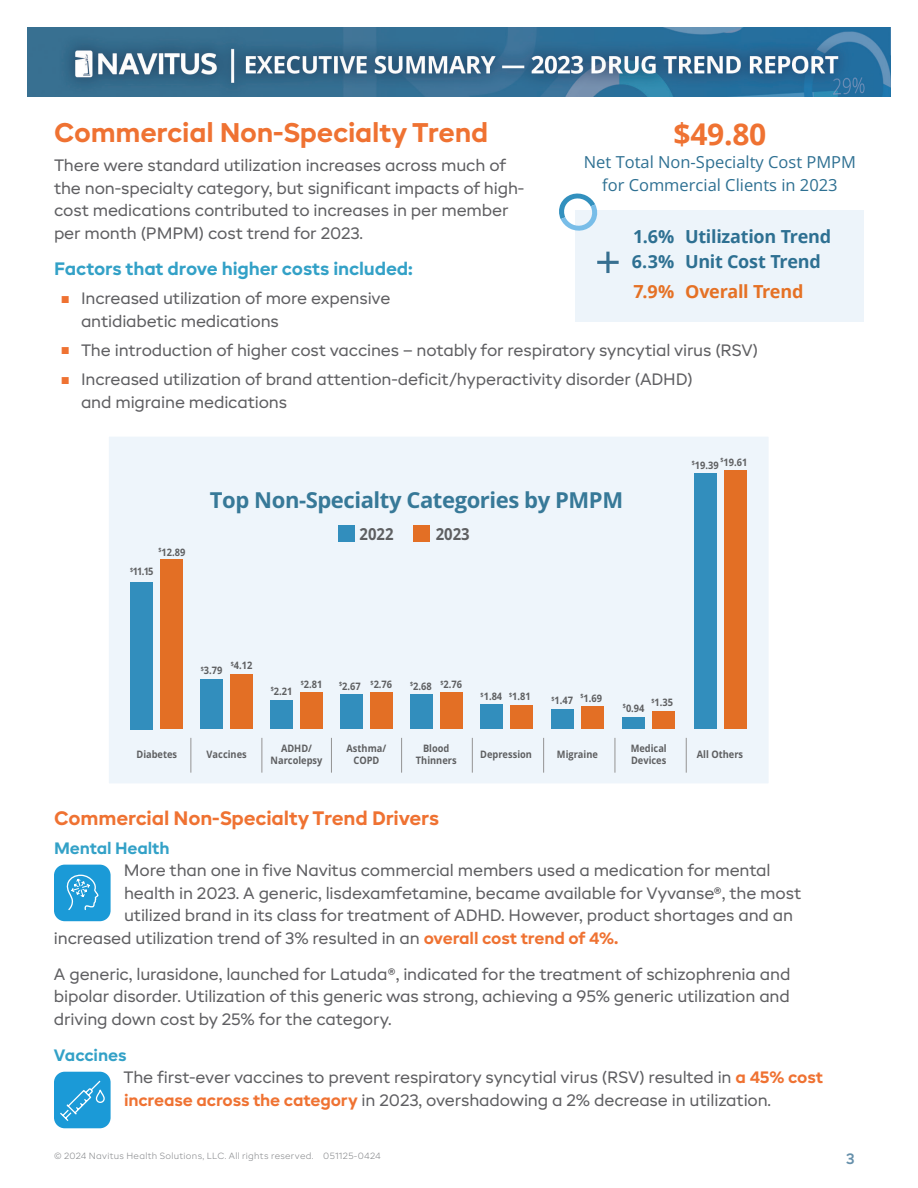
<style>
.page{position:relative;width:918px;height:1188px;background:#fff}
.page>*{position:absolute;margin:0;border:0;box-sizing:border-box;transform-origin:0 0}
.t1{font:700 30px "Open Sans";color:#ef7232}
.t2{font:700 27px "BR Candor";letter-spacing:-.01em;color:#ef7232}
.t3{font:700 22.05px "Open Sans";letter-spacing:-.02em;color:#377998}
.t4{font:700 19.5px "BR Candor";letter-spacing:-.01em;color:#ef7232}
.t5{font:700 18px "Open Sans";letter-spacing:-.015em;color:#2e7092}
.t6{font:700 18px "BR Candor";letter-spacing:-.01em;color:#33a1c7}
.t7{font:700 18px "Open Sans";letter-spacing:-.015em;color:#e57125}
.t8{font:16.5px/22.5px "BR Candor";letter-spacing:-.01em;color:#5f5f62}
.t9{font:16.5px/22.8px "Open Sans";color:#2e7092;text-align:center}
.t10{font:700 16.5px "BR Candor";letter-spacing:-.01em;color:#33a1c7}
.t11{font:700 16.5px "Open Sans";color:#5e5f61;scale:.9 1}
.t12{font:600 15px "BR Candor";color:#6690ab}
.t13{font:700 10.35px/12.3px "Open Sans";color:#5e5f61;text-align:center;scale:.9 1}
.t14{font:300 9px "BR Candor";letter-spacing:.03em;color:#848689}
.t15{font:700 6px "Open Sans";color:#5e5f61;scale:.9 1}
.s1{font-family:"Arial";font-size:15px;color:#ef7232}
.s2{font-weight:700;color:#ef7232}
</style>
<div class="page">
<div style="left:108px;top:436px;width:661px;height:348px;background:#eef5fb"></div>
<div style="left:576px;top:210px;width:288px;height:112px;background:#edf4fa"></div>
<img style="left:27px;top:27px;width:864px;height:69px">
<svg style="left:559px;top:193px;width:39px;height:40px"></svg>
<svg style="left:597px;top:252px;width:22px;height:21px"></svg>
<div style="left:161px;top:560px;width:22px;height:169px;background:#e36f25"></div>
<div style="left:131px;top:582px;width:22px;height:147px;background:#328ebd"></div>
<div style="left:231px;top:674px;width:22px;height:55px;background:#e36f25"></div>
<div style="left:201px;top:680px;width:22px;height:49px;background:#328ebd"></div>
<div style="left:480px;top:704px;width:23px;height:25px;background:#328ebd"></div>
<div style="left:300px;top:692px;width:23px;height:37px;background:#e36f25"></div>
<div style="left:270px;top:700px;width:23px;height:29px;background:#328ebd"></div>
<div style="left:370px;top:692px;width:23px;height:37px;background:#e36f25"></div>
<div style="left:341px;top:695px;width:22px;height:34px;background:#328ebd"></div>
<div style="left:440px;top:692px;width:22px;height:37px;background:#e36f25"></div>
<div style="left:410px;top:695px;width:22px;height:34px;background:#328ebd"></div>
<div style="left:510px;top:705px;width:22px;height:24px;background:#e36f25"></div>
<hr style="left:191px;top:738px;width:1px;height:35px;background:#949393">
<hr style="left:262px;top:738px;width:1px;height:35px;background:#949393">
<hr style="left:331px;top:738px;width:1px;height:35px;background:#949393">
<hr style="left:401px;top:738px;width:1px;height:35px;background:#949393">
<hr style="left:472px;top:738px;width:1px;height:35px;background:#949393">
<div style="left:581px;top:706px;width:23px;height:23px;background:#e36f25"></div>
<div style="left:551px;top:709px;width:22px;height:20px;background:#328ebd"></div>
<hr style="left:543px;top:738px;width:1px;height:35px;background:#949393">
<div style="left:652px;top:712px;width:23px;height:17px;background:#e36f25"></div>
<div style="left:623px;top:717px;width:22px;height:12px;background:#328ebd"></div>
<hr style="left:615px;top:738px;width:1px;height:35px;background:#949393">
<div style="left:724px;top:470px;width:22px;height:259px;background:#e36f25"></div>
<div style="left:694px;top:474px;width:22px;height:255px;background:#328ebd"></div>
<hr style="left:686px;top:738px;width:1px;height:35px;background:#949393">
<div style="left:414px;top:526px;width:16px;height:16px;background:#e36f25"></div>
<div style="left:339px;top:526px;width:16px;height:16px;background:#328ebd"></div>
<div style="left:54px;top:865px;width:57px;height:56px;background:#1b9ad7;border-radius:11px"></div>
<svg style="left:66px;top:874px;width:33px;height:36px"></svg>
<div style="left:54px;top:1072px;width:57px;height:56px;background:#1b9ad7;border-radius:11px"></div>
<svg style="left:60px;top:1080px;width:45px;height:41px"></svg>
<h2 class="t2" style="left:54px;top:116px;width:436px">Commercial Non-Specialty Trend</h2>
<p class="t8" style="left:54px;top:154px;width:472px">There were standard utilization increases across much of the non-specialty category, but significant impacts of high&shy;cost medications contributed to increases in per member per month (PMPM) cost trend for 2023.</p>
<h4 class="t6" style="left:54px;top:257px;width:360px">Factors that drove higher costs included:</h4>
<p class="t8" style="left:81px;top:287px;width:311px;text-indent:-20px"><span class="s1">■</span> Increased utilization of more expensive antidiabetic medications</p>
<h2 class="t1" style="left:674px;top:113px;width:94px">$49.80</h2>
<p class="t9" style="left:584px;top:150px;width:274px">Net Total Non-Specialty Cost PMPM for Commercial Clients in 2023</p>
<p class="t5" style="left:633px;top:224px;width:199px">1.6% Utilization Trend</p>
<p class="t5" style="left:632px;top:249px;width:191px">6.3% Unit Cost Trend</p>
<h4 class="t7" style="left:634px;top:279px;width:171px">7.9% Overall Trend</h4>
<p class="t8" style="left:61px;top:339px;width:699px"><span class="s1">■</span> The introduction of higher cost vaccines – notably for respiratory syncytial virus (RSV)</p>
<p class="t8" style="left:81px;top:368px;width:613px;text-indent:-20px"><span class="s1">■</span> Increased utilization of brand attention-deficit/hyperactivity disorder (ADHD) and migraine medications</p>
<p class="t13" style="left:158px;top:546px;width:31px"><sup>$</sup>12.89</p>
<p class="t13" style="left:130px;top:565px;width:28px"><sup>$</sup>11.15</p>
<p class="t3" style="left:210px;top:485px;width:415px">Top Non-Specialty Categories by PMPM</p>
<p class="t11" style="left:360px;top:523px;width:39px">2022</p>
<p class="t11" style="left:436px;top:523px;width:39px">2023</p>
<p class="t15" style="left:721px;top:456px;width:5px">$</p>
<p class="t15" style="left:692px;top:459px;width:5px">$</p>
<p class="t13" style="left:724px;top:455px;width:28px">19.61</p>
<p class="t13" style="left:695px;top:458px;width:28px">19.39</p>
<p class="t13" style="left:136px;top:748px;width:47px">Diabetes</p>
<p class="t15" style="left:231px;top:660px;width:5px">$</p>
<p class="t15" style="left:201px;top:664px;width:5px">$</p>
<p class="t13" style="left:234px;top:659px;width:22px">4.12</p>
<p class="t13" style="left:204px;top:664px;width:22px">3.79</p>
<p class="t13" style="left:271px;top:684px;width:25px"><sup>$</sup>2.21</p>
<p class="t13" style="left:301px;top:678px;width:25px"><sup>$</sup>2.81</p>
<p class="t13" style="left:339px;top:680px;width:25px"><sup>$</sup>2.67</p>
<p class="t13" style="left:374px;top:678px;width:22px">2.76</p>
<p class="t15" style="left:440px;top:678px;width:5px">$</p>
<p class="t15" style="left:371px;top:678px;width:5px">$</p>
<p class="t13" style="left:410px;top:679px;width:59px"><sup>$</sup>2.68 2.76</p>
<p class="t13" style="left:481px;top:690px;width:25px"><sup>$</sup>1.84</p>
<p class="t13" style="left:509px;top:690px;width:25px"><sup>$</sup>1.81</p>
<p class="t13" style="left:207px;top:748px;width:46px">Vaccines</p>
<p class="t13" style="left:347px;top:741px;width:46px">Asthma/<br>COPD</p>
<p class="t13" style="left:416px;top:741px;width:47px">Blood<br>Thinners</p>
<p class="t13" style="left:271px;top:741px;width:59px">ADHD/<br>Narcolepsy</p>
<p class="t13" style="left:480px;top:748px;width:59px">Depression</p>
<p class="t15" style="left:581px;top:692px;width:5px">$</p>
<p class="t13" style="left:551px;top:693px;width:58px"><sup>$</sup>1.47 1.69</p>
<p class="t13" style="left:557px;top:748px;width:47px">Migraine</p>
<p class="t15" style="left:652px;top:697px;width:5px">$</p>
<p class="t15" style="left:623px;top:702px;width:5px">$</p>
<p class="t13" style="left:655px;top:696px;width:22px">1.35</p>
<p class="t13" style="left:626px;top:702px;width:22px">0.94</p>
<p class="t13" style="left:631px;top:741px;width:42px;text-align:left">Medical<br>Devices</p>
<p class="t13" style="left:697px;top:748px;width:53px">All Others</p>
<h3 class="t4" style="left:54px;top:806px;width:387px">Commercial Non-Specialty Trend Drivers</h3>
<p class="t10" style="left:54px;top:838px;width:117px">Mental Health</p>
<p class="t8" style="left:124px;top:859px;width:648px">More than one in five Navitus commercial members used a medication for mental</p>
<p class="t8" style="left:124px;top:882px;width:679px">health in 2023. A generic, lisdexamfetamine, became available for Vyvanse®, the most</p>
<p class="t8" style="left:124px;top:904px;width:671px">utilized brand in its class for treatment of ADHD. However, product shortages and an</p>
<p class="t8" style="left:54px;top:927px;width:566px">increased utilization trend of 3% resulted in an <span class="s2">overall cost trend of 4%.</span></p>
<p class="t8" style="left:54px;top:963px;width:738px;text-align:justify">A generic, lurasidone, launched for Latuda®, indicated for the treatment of schizophrenia and bipolar disorder. Utilization of this generic was strong, achieving a 95% generic utilization and driving down cost by 25% for the category.</p>
<p class="t10" style="left:54px;top:1045px;width:74px">Vaccines</p>
<p class="t8" style="left:123px;top:1066px;width:701px">The first-ever vaccines to prevent respiratory syncytial virus (RSV) resulted in <span class="s2">a 45% cost increase across the category</span> in 2023, overshadowing a 2% decrease in utilization.</p>
<p class="t14" style="left:54px;top:1151px;width:328px">© 2024 Navitus Health Solutions, LLC. All rights reserved. 051125-0424</p>
<p class="t12" style="left:846px;top:1149px;width:10px">3</p>
</div>
